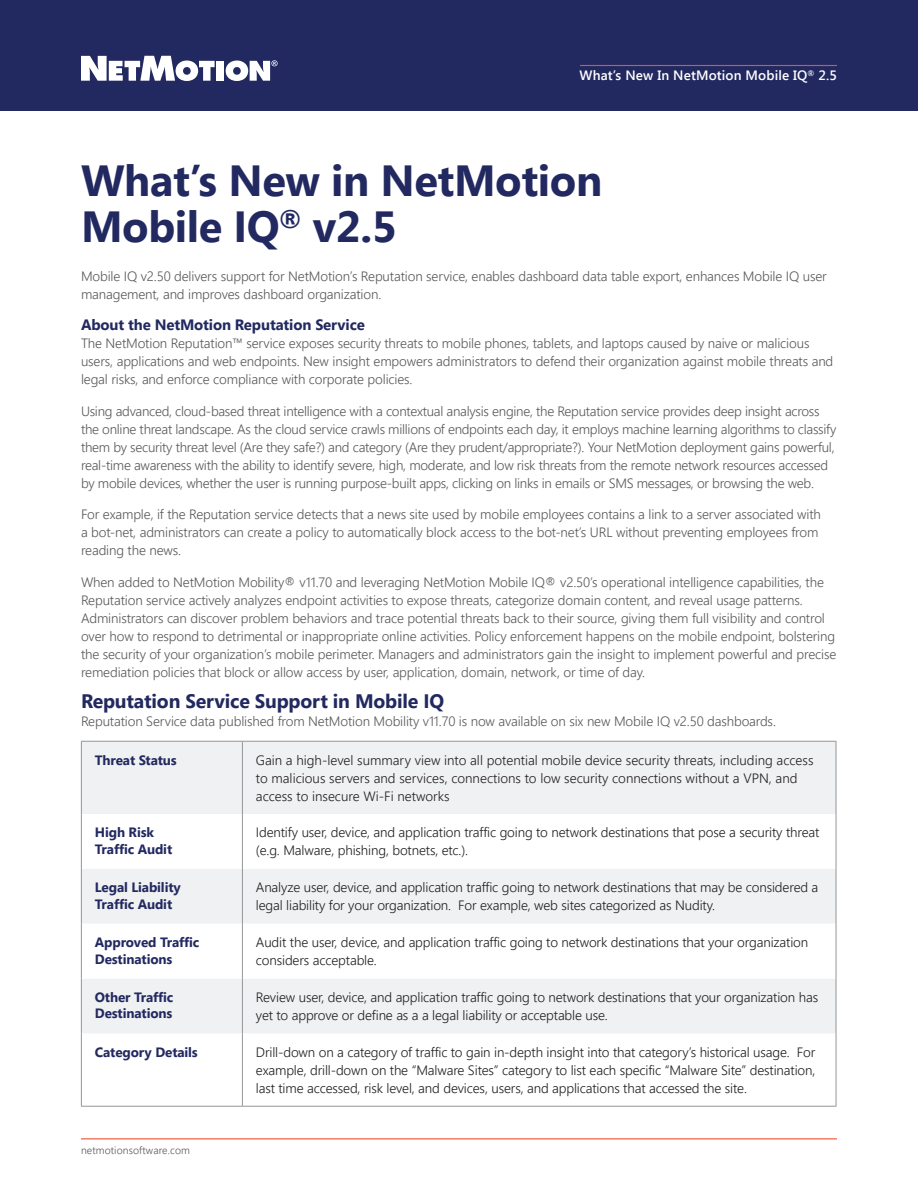
<style>
.page{position:relative;width:918px;height:1188px;background:#fff}
.page>*{position:absolute;margin:0;border:0;box-sizing:border-box;transform-origin:0 0}
.t1{font:700 43.5px/46.5px "Segoe UI";letter-spacing:-.01em;color:#222960}
.t2{font:700 19.5px "Segoe UI";letter-spacing:-.01em;color:#222960}
.t3{font:700 15px "Segoe UI";letter-spacing:-.01em;color:#222960}
.t4{font:300 13.5px/18px "Segoe UI";letter-spacing:-.01em;color:#595959}
.Table_C_body{font:300 13.5px/18px "Segoe UI";letter-spacing:-.01em;color:#231f20}
.Table_C_body-2{font:700 13.5px/16.5px "Segoe UI";letter-spacing:-.01em;color:#222960}
.t5{font:600 13.5px "Segoe UI";letter-spacing:.01em;color:#fff}
.t6{font:300 10.5px "Segoe UI";letter-spacing:.01em;color:#595959}
</style>
<div class="page">
<hr style="left:81px;top:1138px;width:756px;height:1px;background:#f04f2e">
<div style="left:0;top:0;width:918px;height:110px;background:#222960"></div>
<svg style="left:81px;top:56px;width:134px;height:25px"></svg>
<div style="left:217px;top:61px;width:7px;height:20px;background:#fff"></div>
<svg style="left:226px;top:60px;width:52px;height:21px"></svg>
<hr style="left:580px;top:65px;width:257px;height:1px;background:#f04f2e">
<div style="left:82px;top:742px;width:754px;height:291px;background:#f0f1f2"></div>
<svg style="left:82px;top:814px;width:754px;height:165px"></svg>
<hr style="left:81px;top:742px;width:1px;height:72px;background:#939598">
<hr style="left:242px;top:742px;width:1px;height:72px;background:#939598">
<hr style="left:836px;top:742px;width:1px;height:72px;background:#939598">
<hr style="left:81px;top:814px;width:1px;height:55px;background:#939598">
<hr style="left:242px;top:814px;width:1px;height:55px;background:#939598">
<hr style="left:836px;top:814px;width:1px;height:55px;background:#939598">
<hr style="left:81px;top:869px;width:1px;height:55px;background:#939598">
<hr style="left:242px;top:869px;width:1px;height:55px;background:#939598">
<hr style="left:836px;top:869px;width:1px;height:55px;background:#939598">
<hr style="left:81px;top:924px;width:1px;height:55px;background:#939598">
<hr style="left:242px;top:924px;width:1px;height:55px;background:#939598">
<hr style="left:836px;top:924px;width:1px;height:55px;background:#939598">
<hr style="left:81px;top:979px;width:1px;height:54px;background:#939598">
<hr style="left:242px;top:979px;width:1px;height:54px;background:#939598">
<hr style="left:836px;top:979px;width:1px;height:54px;background:#939598">
<hr style="left:81px;top:1033px;width:1px;height:73px;background:#939598">
<hr style="left:242px;top:1033px;width:1px;height:73px;background:#939598">
<hr style="left:836px;top:1033px;width:1px;height:73px;background:#939598">
<hr style="left:81px;top:1106px;width:161px;height:1px;background:#939598">
<hr style="left:242px;top:1106px;width:594px;height:1px;background:#939598">
<hr style="left:81px;top:741px;width:161px;height:1px;background:#939598">
<hr style="left:242px;top:741px;width:594px;height:1px;background:#939598">
<p class="t5" style="left:580px;top:66px;width:259px">What’s New In NetMotion Mobile IQ<sup>®</sup> 2.5</p>
<p class="t1" style="left:81px;top:155px;width:523px">What’s New in NetMotion<br>Mobile IQ<sup>®</sup> v2.5</p>
<p class="t4" style="left:81px;top:266px;width:747px">Mobile IQ v2.50 delivers support for NetMotion’s Reputation service, enables dashboard data table export, enhances Mobile IQ user management, and improves dashboard organization.</p>
<p class="t3" style="left:81px;top:314px;width:285px">About the NetMotion Reputation Service</p>
<p class="t4" style="left:81px;top:334px;width:754px">The NetMotion Reputation™ service exposes security threats to mobile phones, tablets, and laptops caused by naive or malicious users, applications and web endpoints. New insight empowers administrators to defend their organization against mobile threats and legal risks, and enforce compliance with corporate policies.</p>
<p class="t4" style="left:81px;top:401px;width:757px">Using advanced, cloud-based threat intelligence with a contextual analysis engine, the Reputation service provides deep insight across the online threat landscape. As the cloud service crawls millions of endpoints each day, it employs machine learning algorithms to classify them by security threat level (Are they safe?) and category (Are they prudent/appropriate?). Your NetMotion deployment gains powerful, real-time awareness with the ability to identify severe, high, moderate, and low risk threats from the remote network resources accessed by mobile devices, whether the user is running purpose-built apps, clicking on links in emails or SMS messages, or browsing the web.</p>
<p class="t4" style="left:81px;top:505px;width:742px">For example, if the Reputation service detects that a news site used by mobile employees contains a link to a server associated with a bot-net, administrators can create a policy to automatically block access to the bot-net’s URL without preventing employees from reading the news.</p>
<p class="t4" style="left:81px;top:572px;width:757px">When added to NetMotion Mobility® v11.70 and leveraging NetMotion Mobile IQ® v2.50’s operational intelligence capabilities, the Reputation service actively analyzes endpoint activities to expose threats, categorize domain content, and reveal usage patterns.<br>Administrators can discover problem behaviors and trace potential threats back to their source, giving them full visibility and control over how to respond to detrimental or inappropriate online activities. Policy enforcement happens on the mobile endpoint, bolstering the security of your organization’s mobile perimeter. Managers and administrators gain the insight to implement powerful and precise remediation policies that block or allow access by user, application, domain, network, or time of day.</p>
<p class="t2" style="left:81px;top:687px;width:365px">Reputation Service Support in Mobile IQ</p>
<p class="t4" style="left:81px;top:712px;width:696px">Reputation Service data published from NetMotion Mobility v11.70 is now available on six new Mobile IQ v2.50 dashboards.</p>
<p class="Table_C_body-2" style="left:95px;top:751px;width:84px">Threat Status</p>
<p class="Table_C_body" style="left:256px;top:750px;width:559px">Gain a high-level summary view into all potential mobile device security threats, including access to malicious servers and services, connections to low security connections without a VPN, and access to insecure Wi-Fi networks</p>
<p class="Table_C_body-2" style="left:95px;top:824px;width:79px">High Risk<br>Traffic Audit</p>
<p class="Table_C_body" style="left:256px;top:823px;width:565px">Identify user, device, and application traffic going to network destinations that pose a security threat (e.g. Malware, phishing, botnets, etc.).</p>
<p class="Table_C_body-2" style="left:95px;top:879px;width:87px">Legal Liability<br>Traffic Audit</p>
<p class="Table_C_body" style="left:256px;top:878px;width:564px">Analyze user, device, and application traffic going to network destinations that may be considered a legal liability for your organization. For example, web sites categorized as Nudity.</p>
<p class="Table_C_body-2" style="left:95px;top:934px;width:106px">Approved Traffic<br>Destinations</p>
<p class="Table_C_body" style="left:256px;top:933px;width:554px">Audit the user, device, and application traffic going to network destinations that your organization considers acceptable.</p>
<p class="Table_C_body-2" style="left:95px;top:988px;width:80px">Other Traffic<br>Destinations</p>
<p class="Table_C_body" style="left:256px;top:988px;width:564px">Review user, device, and application traffic going to network destinations that your organization has yet to approve or define as a a legal liability or acceptable use.</p>
<p class="Table_C_body-2" style="left:95px;top:1043px;width:105px">Category Details</p>
<p class="Table_C_body" style="left:256px;top:1043px;width:561px;text-align:justify">Drill-down on a category of traffic to gain in-depth insight into that category’s historical usage. For example, drill-down on the “Malware Sites” category to list each specific “Malware Site” destination, last time accessed, risk level, and devices, users, and applications that accessed the site.</p>
<p class="t6" style="left:81px;top:1142px;width:110px">netmotionsoftware.com</p>
</div>
